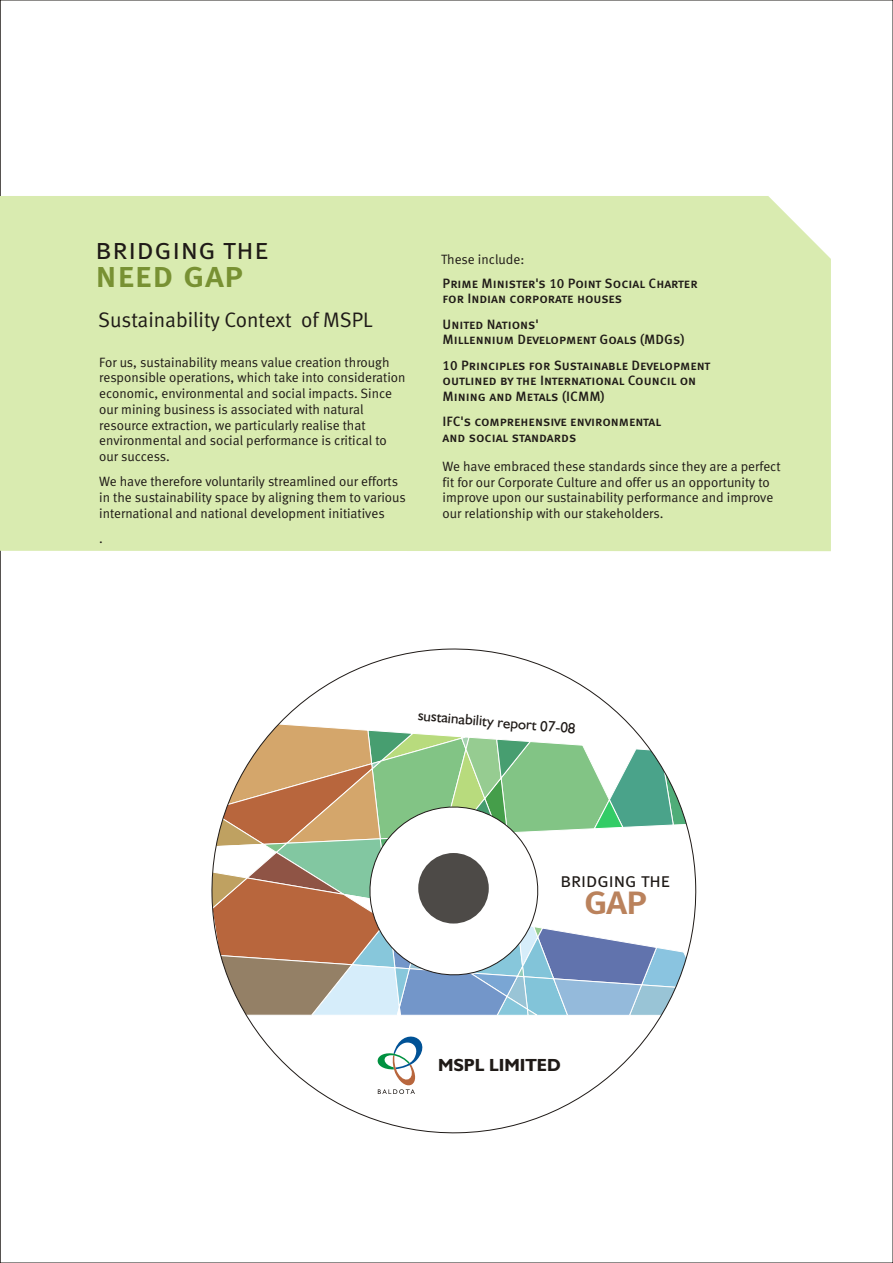
<style>
.page{position:relative;width:893px;height:1263px;background:#fff}
.page>*{position:absolute;margin:0;border:0;box-sizing:border-box;transform-origin:0 0}
.t1{font:41.4px "Meta Medium LF Caps";color:#ba825c}
.t2{font:36.9px "Meta Medium LF Caps";color:#789133}
.t3{font:30px "Meta Normal Caps";color:#1f1a17}
.t4{font:21px "Meta Normal LF";color:#1f1a17}
.t5{font:20.1px "Meta Normal LF Caps";letter-spacing:-.03em;color:#1f1a17}
.t6{font:700 17.7px "Humanist 521 BT";color:#1f1a17}
.t7{font:15px "Humanist 521 BT";color:#1f1a17}
.t8{font:13.5px/15.8px "Meta Normal LF";color:#1f1a17}
.t9{font:13.5px/15.8px "Meta Medium LF Caps";color:#1f1a17}
</style>
<div class="page">
<div style="left:0;top:196px;width:831px;height:355px;background:#d9ebb0"></div>
<svg style="left:211px;top:648px;width:486px;height:486px"></svg>
<svg style="left:372px;top:1023px;width:63px;height:71px"></svg>
<div style="left:418px;top:853px;width:71px;height:70px;background:#4d4a47;border-radius:50%"></div>
<h3 class="t3" style="left:95px;top:231px;width:175px">bridging the</h3>
<h2 class="t2" style="left:95px;top:253px;width:150px">need gap</h2>
<h3 class="t4" style="left:98px;top:308px;width:276px">Sustainability Context of MSPL</h3>
<p class="t8" style="left:99px;top:354px;width:308px">For us, sustainability means value creation through responsible operations, which take into consideration economic, environmental and social impacts. Since our mining business is associated with natural resource extraction, we particularly realise that environmental and social performance is critical to our success.</p>
<p class="t8" style="left:99px;top:474px;width:308px">We have therefore voluntarily streamlined our efforts in the sustainability space by aligning them to various international and national development initiatives</p>
<p class="t8" style="left:99px;top:531px;width:5px">.</p>
<p class="t8" style="left:441px;top:251px;width:85px">These include:</p>
<p class="t9" style="left:443px;top:275px;width:257px">Prime Minister's 10 Point Social Charter for Indian corporate houses</p>
<p class="t9" style="left:443px;top:316px;width:243px">United Nations'<br>Millennium Development Goals (MDGs)</p>
<p class="t9" style="left:443px;top:357px;width:269px">10 Principles for Sustainable Development outlined by the International Council on<br>Mining and Metals (ICMM)</p>
<p class="t9" style="left:443px;top:414px;width:220px">IFC's comprehensive environmental and social standards</p>
<p class="t8" style="left:443px;top:458px;width:340px">We have embraced these standards since they are a perfect fit for our Corporate Culture and offer us an opportunity to improve upon our sustainability performance and improve our relationship with our stakeholders.</p>
<p class="t7" style="left:419px;top:709px;width:160px;rotate:5deg">sustainability report 07-08</p>
<h3 class="t5" style="left:560px;top:868px;width:112px">bridging the</h3>
<h1 class="t1" style="left:583px;top:875px;width:66px">gap</h1>
<h3 class="t6" style="left:438px;top:1058px;width:124px">MSPL LIMITED</h3>
</div>
